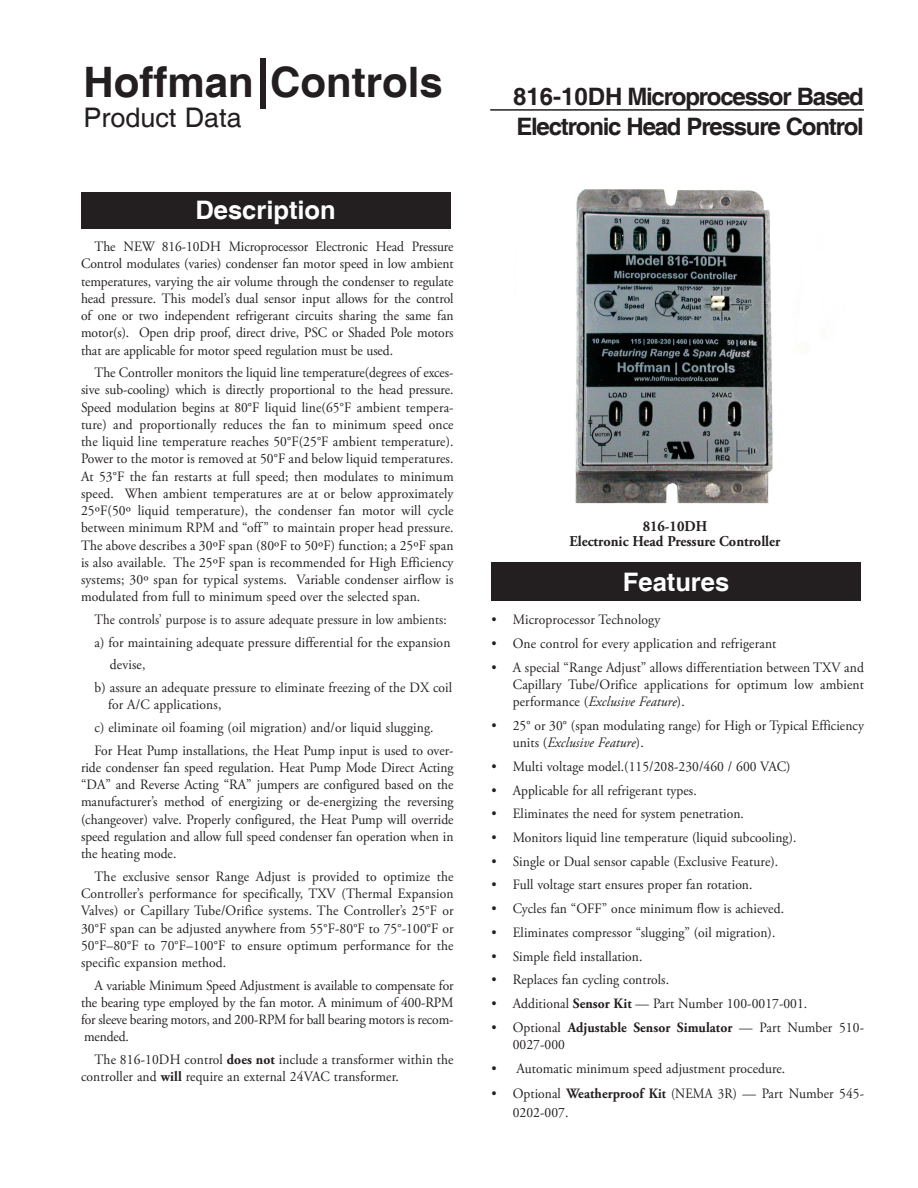
<style>
.page{position:relative;width:918px;height:1188px;background:#fff}
.page>*{position:absolute;margin:0;border:0;box-sizing:border-box;transform-origin:0 0}
.t1{font:700 42px "Helvetica";color:#231f20}
.t2{font:27px "Helvetica";color:#231f20}
.t3{font:700 25.5px "Helvetica";color:#fff}
.t4{font:700 24px/30px "Helvetica";letter-spacing:-.05em;color:#231f20}
.t5{font:700 15px/15px "Adobe Garamond Pro";color:#231f20;text-align:center;scale:.95 1}
.t6{font:14.25px/17.2px "Adobe Garamond Pro";letter-spacing:.005em;color:#231f20;text-align:justify;scale:.95 1}
.t7{font:14.25px "Adobe Garamond Pro";letter-spacing:.005em;color:#231f20;scale:.9 1}
.s1{font-size:51px}
.s2{font-weight:700}
.s3{font-style:italic}
</style>
<div class="page">
<div style="left:81px;top:192px;width:369px;height:36px;background:#231f20"></div>
<div style="left:491px;top:562px;width:370px;height:38px;background:#231f20"></div>
<hr style="left:490px;top:109px;width:374px;height:2px;background:#231f20">
<img style="left:575px;top:190px;width:227px;height:314px">
<h1 class="t1" style="left:83px;top:57px;width:361px">Hoffman<span class="s1">|</span>Controls</h1>
<h2 class="t2" style="left:83px;top:102px;width:160px">Product Data</h2>
<h3 class="t3" style="left:196px;top:195px;width:142px">Description</h3>
<p class="t6" style="left:81px;top:238px;width:394px;text-indent:13px">The NEW 816-10DH Microprocessor Electronic Head Pressure Control modulates (varies) condenser fan motor speed in low ambient temperatures, varying the air volume through the condenser to regulate head pressure. This model’s dual sensor input allows for the control of one or two independent refrigerant circuits sharing the same fan motor(s). Open drip proof, direct drive, PSC or Shaded Pole motors that are applicable for motor speed regulation must be used.</p>
<p class="t6" style="left:81px;top:365px;width:394px;text-indent:13px">The Controller monitors the liquid line temperature(degrees of exces&shy;sive sub-cooling) which is directly proportional to the head pressure.<br>Speed modulation begins at 80°F liquid line(65°F ambient tempera&shy;ture) and proportionally reduces the fan to minimum speed once the liquid line temperature reaches 50°F(25°F ambient temperature).<br>Power to the motor is removed at 50°F and below liquid temperatures.<br>At 53°F the fan restarts at full speed; then modulates to minimum speed. When ambient temperatures are at or below approximately 25ºF(50º liquid temperature), the condenser fan motor will cycle between minimum RPM and “off” to maintain proper head pressure.<br>The above describes a 30ºF span (80ºF to 50ºF) function; a 25ºF span is also available. The 25ºF span is recommended for High Efficiency systems; 30º span for typical systems. Variable condenser airflow is modulated from full to minimum speed over the selected span.</p>
<p class="t7" style="left:94px;top:611px;width:393px">The controls’ purpose is to assure adequate pressure in low ambients:</p>
<p class="t6" style="left:94px;top:634px;width:376px">a) for maintaining adequate pressure differential for the expansion</p>
<p class="t6" style="left:110px;top:657px;width:39px">devise,</p>
<p class="t6" style="left:94px;top:679px;width:378px">b) assure an adequate pressure to eliminate freezing of the DX coil</p>
<p class="t6" style="left:94px;top:694px;width:380px;line-height:22.6px;text-align:left;text-indent:14px">for A/C applications,<br>c) eliminate oil foaming (oil migration) and/or liquid slugging.<br>For Heat Pump installations, the Heat Pump input is used to over-</p>
<p class="t6" style="left:81px;top:759px;width:394px">ride condenser fan speed regulation. Heat Pump Mode Direct Acting “DA” and Reverse Acting “RA” jumpers are configured based on the manufacturer’s method of energizing or de-energizing the reversing (changeover) valve. Properly configured, the Heat Pump will override speed regulation and allow full speed condenser fan operation when in the heating mode.</p>
<p class="t6" style="left:81px;top:868px;width:394px;text-indent:13px">The exclusive sensor Range Adjust is provided to optimize the Controller’s performance for specifically, TXV (Thermal Expansion Valves) or Capillary Tube/Orifice systems. The Controller’s 25°F or 30°F span can be adjusted anywhere from 55°F-80°F to 75°-100°F or 50°F–80°F to 70°F–100°F to ensure optimum performance for the specific expansion method.</p>
<p class="t6" style="left:81px;top:977px;width:394px;text-indent:13px">A variable Minimum Speed Adjustment is available to compensate for the bearing type employed by the fan motor. A minimum of 400-RPM for sleeve bearing motors, and 200-RPM for ball bearing motors is recom&shy;mended.</p>
<p class="t6" style="left:81px;top:1051px;width:394px;text-indent:13px">The 816-10DH control <span class="s2">does not</span> include a transformer within the controller and <span class="s2">will</span> require an external 24VAC transformer.</p>
<h3 class="t4" style="left:513px;top:83px;width:352px">816-10DH Microprocessor Based<br>Electronic Head Pressure Control</h3>
<p class="t5" style="left:569px;top:519px;width:224px">816-10DH<br>Electronic Head Pressure Controller</p>
<h3 class="t3" style="left:623px;top:566px;width:108px">Features</h3>
<p class="t6" style="left:491px;top:612px;width:179px">• Microprocessor Technology</p>
<p class="t6" style="left:491px;top:635px;width:302px">• One control for every application and refrigerant</p>
<p class="t6" style="left:513px;top:659px;width:371px;text-indent:-21px">• A special “Range Adjust” allows differentiation between TXV and Capillary Tube/Orifice applications for optimum low ambient performance (<span class="s3">Exclusive Feature</span>).</p>
<p class="t6" style="left:513px;top:717px;width:371px;text-indent:-21px">• 25° or 30° (span modulating range) for High or Typical Efficiency units (<span class="s3">Exclusive Feature</span>).</p>
<p class="t6" style="left:491px;top:758px;width:316px">• Multi voltage model.(115/208-230/460 / 600 VAC)</p>
<p class="t6" style="left:491px;top:782px;width:218px">• Applicable for all refrigerant types.</p>
<p class="t6" style="left:491px;top:806px;width:267px">• Eliminates the need for system penetration.</p>
<p class="t6" style="left:491px;top:829px;width:323px">• Monitors liquid line temperature (liquid subcooling).</p>
<p class="t6" style="left:491px;top:853px;width:304px">• Single or Dual sensor capable (Exclusive Feature).</p>
<p class="t6" style="left:491px;top:877px;width:276px">• Full voltage start ensures proper fan rotation.</p>
<p class="t6" style="left:491px;top:901px;width:310px">• Cycles fan “OFF” once minimum flow is achieved.</p>
<p class="t6" style="left:491px;top:924px;width:300px">• Eliminates compressor “slugging” (oil migration).</p>
<p class="t6" style="left:491px;top:948px;width:161px">• Simple field installation.</p>
<p class="t6" style="left:491px;top:972px;width:189px">• Replaces fan cycling controls.</p>
<p class="t6" style="left:491px;top:995px;width:334px">• Additional <span class="s2">Sensor Kit</span> — Part Number 100-0017-001.</p>
<p class="t6" style="left:513px;top:1019px;width:371px;text-indent:-21px">• Optional <span class="s2">Adjustable Sensor Simulator</span> — Part Number 510-<br>0027-000</p>
<p class="t6" style="left:491px;top:1060px;width:311px">• Automatic minimum speed adjustment procedure.</p>
<p class="t6" style="left:513px;top:1085px;width:371px;line-height:18.9px;text-indent:-21px">• Optional <span class="s2">Weatherproof Kit</span> (NEMA 3R) — Part Number 545-<br>0202-007.</p>
</div>
